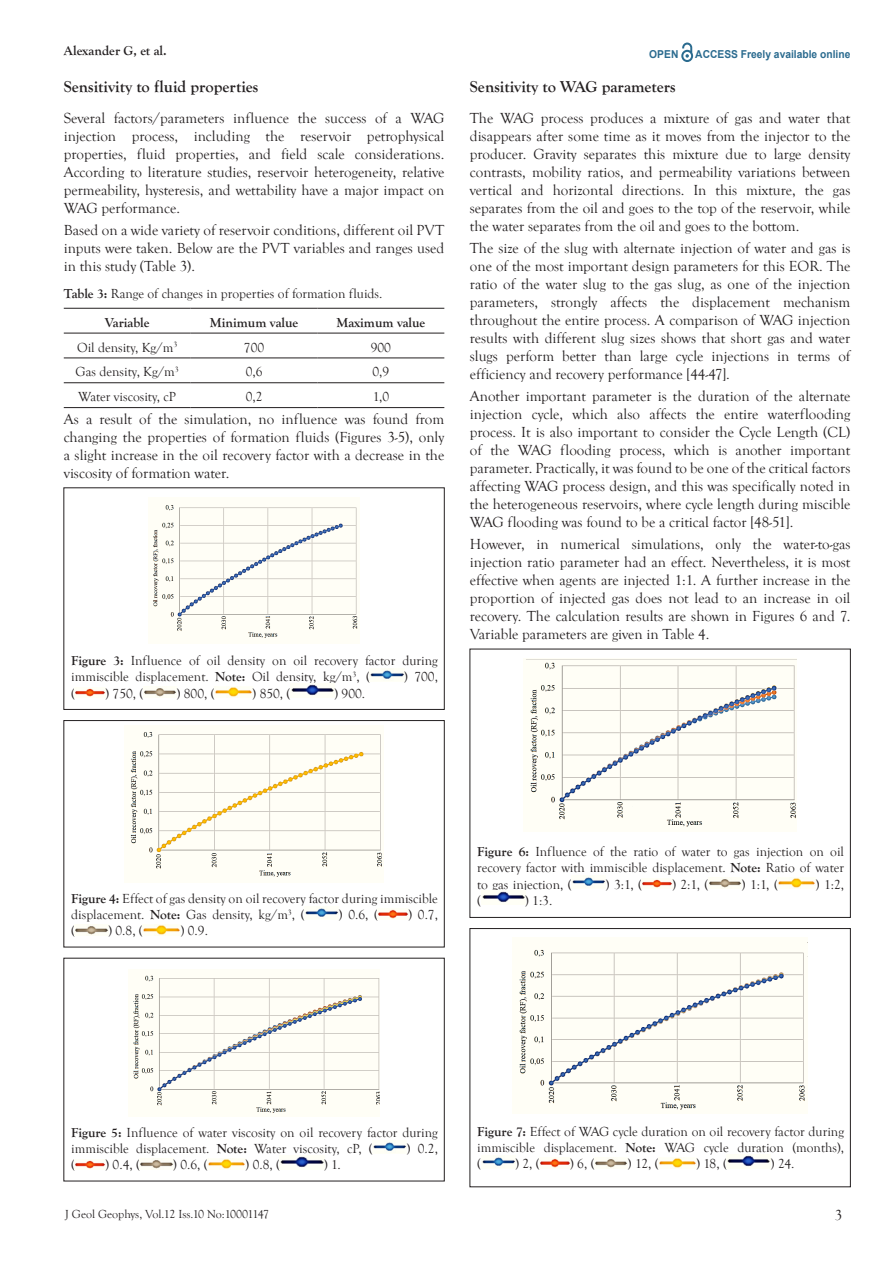
<style>
.page{position:relative;width:893px;height:1263px;background:#fff}
.page>*{position:absolute;margin:0;border:0;box-sizing:border-box;transform-origin:0 0}
.t1{font:700 16.5px "Goudy Old Style T";color:#231f20}
.bd{font:15px/18px "Goudy Old Style T";color:#231f20;text-align:justify}
.t2{font:13.5px/16.2px "Goudy Old Style T";color:#231f20}
.t3{font:700 13.5px "Goudy Old Style T";color:#231f20}
.t4{font:12px "Goudy Old Style T";color:#231f20}
.t5{font:700 10.95px "Arial";color:#2b6b8f;scale:.94 1}
.s1{font-weight:700}
</style>
<div class="page">
<svg style="left:681px;top:43px;width:12px;height:19px"></svg>
<img style="left:572px;top:876px;width:34px;height:12px">
<img style="left:642px;top:879px;width:30px;height:9px">
<img style="left:708px;top:878px;width:34px;height:11px">
<img style="left:778px;top:878px;width:38px;height:11px">
<img style="left:482px;top:891px;width:43px;height:12px">
<img style="left:525px;top:659px;width:272px;height:168px">
<img style="left:481px;top:1155px;width:34px;height:13px">
<img style="left:540px;top:1158px;width:30px;height:10px">
<img style="left:594px;top:1157px;width:34px;height:11px">
<img style="left:658px;top:1157px;width:38px;height:11px">
<img style="left:727px;top:1155px;width:43px;height:12px">
<div style="left:470px;top:928px;width:380px;height:259px;border:1px solid #231f20"></div>
<img style="left:519px;top:942px;width:289px;height:168px">
<hr style="left:64px;top:308px;width:127px;height:1px;background:#231f20">
<hr style="left:191px;top:308px;width:126px;height:1px;background:#231f20">
<hr style="left:317px;top:308px;width:127px;height:1px;background:#231f20">
<hr style="left:64px;top:333px;width:127px;height:1px;background:#231f20">
<hr style="left:191px;top:333px;width:126px;height:1px;background:#231f20">
<hr style="left:317px;top:333px;width:127px;height:1px;background:#231f20">
<hr style="left:64px;top:358px;width:127px;height:1px;background:#231f20">
<hr style="left:191px;top:358px;width:126px;height:1px;background:#231f20">
<hr style="left:317px;top:358px;width:127px;height:1px;background:#231f20">
<hr style="left:64px;top:382px;width:127px;height:1px;background:#231f20">
<hr style="left:191px;top:382px;width:126px;height:1px;background:#231f20">
<hr style="left:317px;top:382px;width:127px;height:1px;background:#231f20">
<hr style="left:64px;top:407px;width:127px;height:1px;background:#231f20">
<hr style="left:191px;top:407px;width:126px;height:1px;background:#231f20">
<hr style="left:317px;top:407px;width:127px;height:1px;background:#231f20">
<img style="left:370px;top:669px;width:34px;height:12px">
<img style="left:75px;top:688px;width:31px;height:9px">
<img style="left:143px;top:687px;width:34px;height:11px">
<img style="left:215px;top:687px;width:38px;height:11px">
<img style="left:291px;top:684px;width:43px;height:12px">
<img style="left:153px;top:505px;width:205px;height:133px">
<img style="left:305px;top:906px;width:34px;height:13px">
<img style="left:378px;top:909px;width:30px;height:10px">
<img style="left:75px;top:924px;width:33px;height:11px">
<img style="left:143px;top:924px;width:38px;height:11px">
<div style="left:64px;top:720px;width:380px;height:227px;border:1px solid #231f20"></div>
<img style="left:130px;top:731px;width:252px;height:146px">
<img style="left:373px;top:1140px;width:34px;height:13px">
<img style="left:75px;top:1160px;width:31px;height:9px">
<img style="left:140px;top:1158px;width:33px;height:11px">
<img style="left:208px;top:1158px;width:38px;height:11px">
<img style="left:280px;top:1156px;width:44px;height:12px">
<img style="left:131px;top:975px;width:249px;height:138px">
<p class="t3" style="left:64px;top:43px;width:104px">Alexander G, et al.</p>
<p class="t5" style="left:649px;top:47px;width:32px">OPEN</p>
<p class="t5" style="left:695px;top:46px;width:167px">ACCESS Freely available online</p>
<p class="t1" style="left:470px;top:77px;width:207px">Sensitivity to WAG parameters</p>
<p class="bd" style="left:470px;top:109px;width:382px">The WAG process produces a mixture of gas and water that disappears after some time as it moves from the injector to the producer. Gravity separates this mixture due to large density contrasts, mobility ratios, and permeability variations between vertical and horizontal directions. In this mixture, the gas separates from the oil and goes to the top of the reservoir, while the water separates from the oil and goes to the bottom.</p>
<p class="bd" style="left:470px;top:239px;width:382px">The size of the slug with alternate injection of water and gas is one of the most important design parameters for this EOR. The ratio of the water slug to the gas slug, as one of the injection parameters, strongly affects the displacement mechanism throughout the entire process. A comparison of WAG injection results with different slug sizes shows that short gas and water slugs perform better than large cycle injections in terms of efficiency and recovery performance [44-47].</p>
<p class="bd" style="left:470px;top:387px;width:382px">Another important parameter is the duration of the alternate injection cycle, which also affects the entire waterflooding process. It is also important to consider the Cycle Length (CL) of the WAG flooding process, which is another important parameter. Practically, it was found to be one of the critical factors affecting WAG process design, and this was specifically noted in the heterogeneous reservoirs, where cycle length during miscible WAG flooding was found to be a critical factor [48-51].</p>
<p class="bd" style="left:470px;top:536px;width:382px">However, in numerical simulations, only the water-to-gas injection ratio parameter had an effect. Nevertheless, it is most effective when agents are injected 1:1. A further increase in the proportion of injected gas does not lead to an increase in oil recovery. The calculation results are shown in Figures 6 and 7.<br>Variable parameters are given in Table 4.</p>
<p class="t1" style="left:64px;top:77px;width:196px">Sensitivity to fluid properties</p>
<p class="bd" style="left:64px;top:109px;width:382px">Several factors/parameters influence the success of a WAG injection process, including the reservoir petrophysical properties, fluid properties, and field scale considerations.<br>According to literature studies, reservoir heterogeneity, relative permeability, hysteresis, and wettability have a major impact on WAG performance.</p>
<p class="bd" style="left:64px;top:221px;width:382px">Based on a wide variety of reservoir conditions, different oil PVT inputs were taken. Below are the PVT variables and ranges used in this study (Table 3).</p>
<p class="t2" style="left:64px;top:286px;width:320px"><span class="s1">Table 3:</span> Range of changes in properties of formation fluids.</p>
<p class="t3" style="left:105px;top:315px;width:46px">Variable</p>
<p class="t3" style="left:210px;top:315px;width:90px">Minimum value</p>
<p class="t3" style="left:336px;top:315px;width:90px">Maximum value</p>
<p class="t2" style="left:77px;top:339px;width:102px">Oil density, Kg/m<sup>3</sup></p>
<p class="t2" style="left:244px;top:339px;width:22px">700</p>
<p class="t2" style="left:371px;top:339px;width:22px">900</p>
<p class="t2" style="left:76px;top:364px;width:105px">Gas density, Kg/m<sup>3</sup></p>
<p class="t2" style="left:246px;top:364px;width:18px">0,6</p>
<p class="t2" style="left:373px;top:364px;width:18px">0,9</p>
<p class="t2" style="left:78px;top:389px;width:99px">Water viscosity, cP</p>
<p class="t2" style="left:246px;top:389px;width:18px">0,2</p>
<p class="t2" style="left:373px;top:389px;width:18px">1,0</p>
<p class="bd" style="left:64px;top:410px;width:382px">As a result of the simulation, no influence was found from changing the properties of formation fluids (Figures 3-5), only a slight increase in the oil recovery factor with a decrease in the viscosity of formation water.</p>
<p class="t2" style="left:71px;top:653px;width:368px"><span class="s1">Figure 3:</span> Influence of oil density on oil recovery factor during immiscible displacement. <span class="s1">Note:</span> Oil density, kg/m<sup>3</sup>, (</p>
<p class="t2" style="left:404px;top:669px;width:35px">) 700,</p>
<p class="t2" style="left:71px;top:685px;width:5px">(</p>
<p class="t2" style="left:106px;top:685px;width:39px">) 750, (</p>
<p class="t2" style="left:177px;top:685px;width:39px">) 800, (</p>
<p class="t2" style="left:253px;top:685px;width:39px">) 850, (</p>
<p class="t2" style="left:334px;top:685px;width:32px">) 900.</p>
<p class="t2" style="left:71px;top:891px;width:368px"><span class="s1">Figure 4:</span> Effect of gas density on oil recovery factor during immiscible displacement. <span class="s1">Note:</span> Gas density, kg/m<sup>3</sup>, (</p>
<p class="t2" style="left:339px;top:907px;width:40px">) 0.6, (</p>
<p class="t2" style="left:408px;top:907px;width:31px">) 0.7,</p>
<p class="t2" style="left:71px;top:923px;width:5px">(</p>
<p class="t2" style="left:108px;top:923px;width:36px">) 0.8, (</p>
<p class="t2" style="left:181px;top:923px;width:29px">) 0.9.</p>
<p class="t2" style="left:477px;top:844px;width:368px;text-align:justify"><span class="s1">Figure 6:</span> Influence of the ratio of water to gas injection on oil recovery factor with immiscible displacement. <span class="s1">Note:</span> Ratio of water to gas injection, (</p>
<p class="t2" style="left:606px;top:876px;width:37px">) 3:1, (</p>
<p class="t2" style="left:672px;top:876px;width:37px">) 2:1, (</p>
<p class="t2" style="left:742px;top:876px;width:37px">) 1:1, (</p>
<p class="t2" style="left:816px;top:876px;width:30px">) 1:2,</p>
<p class="t2" style="left:477px;top:892px;width:5px">(</p>
<p class="t2" style="left:525px;top:892px;width:29px">) 1:3.</p>
<p class="t2" style="left:71px;top:1125px;width:368px"><span class="s1">Figure 5:</span> Influence of water viscosity on oil recovery factor during immiscible displacement. <span class="s1">Note:</span> Water viscosity, cP, (</p>
<p class="t2" style="left:407px;top:1141px;width:33px">) 0.2,</p>
<p class="t2" style="left:71px;top:1157px;width:5px">(</p>
<p class="t2" style="left:106px;top:1157px;width:36px">) 0.4, (</p>
<p class="t2" style="left:173px;top:1157px;width:36px">) 0.6, (</p>
<p class="t2" style="left:246px;top:1157px;width:36px">) 0.8, (</p>
<p class="t2" style="left:324px;top:1157px;width:18px">) 1.</p>
<p class="t2" style="left:477px;top:1123px;width:368px;text-align:justify"><span class="s1">Figure 7:</span> Effect of WAG cycle duration on oil recovery factor during immiscible displacement. <span class="s1">Note:</span> WAG cycle duration (months), (</p>
<p class="t2" style="left:515px;top:1156px;width:26px">) 2, (</p>
<p class="t2" style="left:570px;top:1156px;width:26px">) 6, (</p>
<p class="t2" style="left:628px;top:1156px;width:32px">) 12, (</p>
<p class="t2" style="left:696px;top:1156px;width:32px">) 18, (</p>
<p class="t2" style="left:771px;top:1156px;width:25px">) 24.</p>
<p class="t4" style="left:65px;top:1207px;width:205px">J Geol Geophys, Vol.12 Iss.10 No:10001147</p>
<p class="bd" style="left:835px;top:1207px;width:9px">3</p>
</div>
